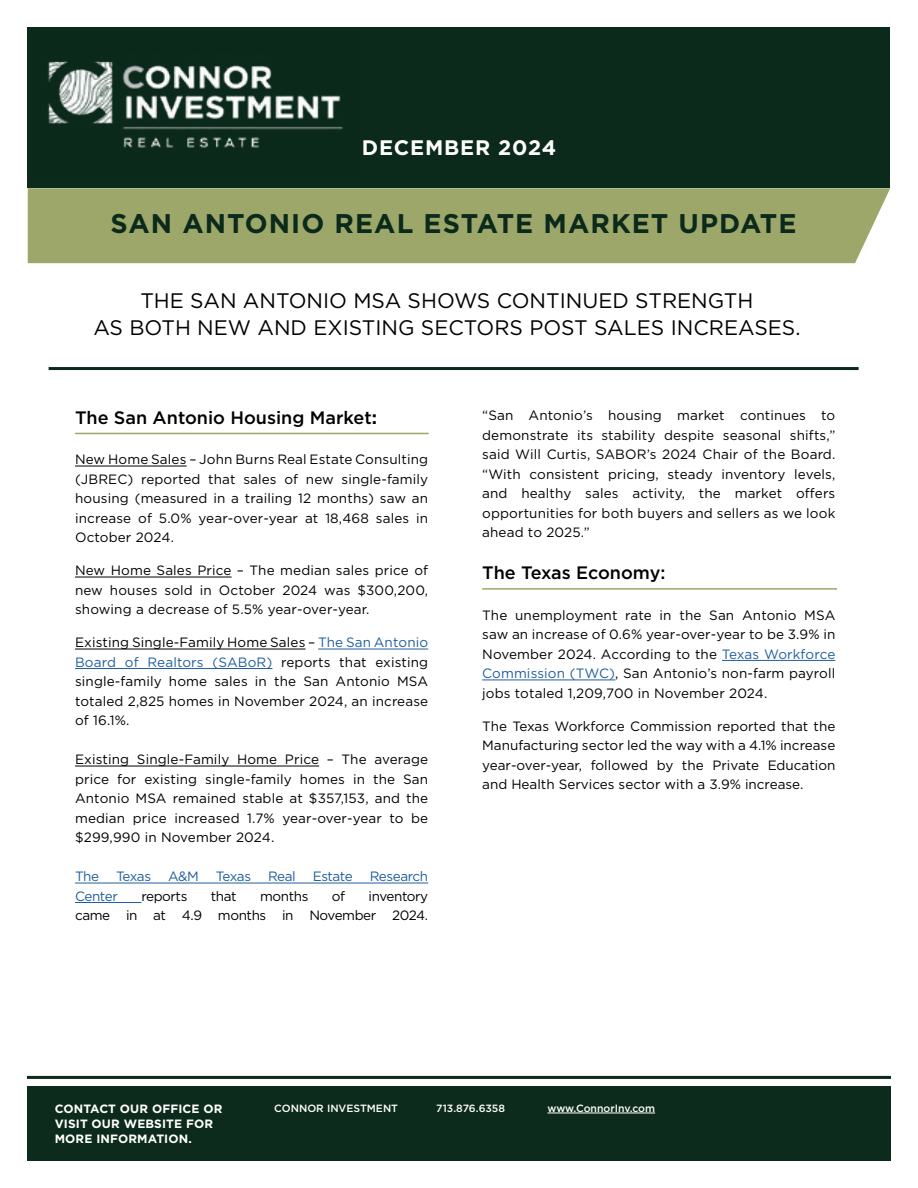
<style>
.page{position:relative;width:918px;height:1188px;background:#fff}
.page>*{position:absolute;margin:0;border:0;box-sizing:border-box;transform-origin:0 0}
.t1{font:700 27px "Gotham";letter-spacing:.04em;color:#0b2a1c}
.t2{font:21px/27px "Gotham";color:#000;text-align:center}
.t3{font:700 21px "Gotham";letter-spacing:.04em;color:#fff}
.t4{font:500 18px "Gotham";color:#000}
.t5{font:13.5px/19.5px "Gotham";letter-spacing:.01em;color:#000;text-align:justify}
.t6{font:13.5px/19.5px "Gotham";letter-spacing:-.03em;color:#000;text-align:right}
.t7{font:13.5px "Gotham";letter-spacing:-.03em;color:#215e9e}
.t8{font:700 12px/15px "Gotham";letter-spacing:.01em;color:#fff}
.t9{font:500 10.5px "Gotham";color:#fff}
.s1{font-weight:700}
.s2{color:#215e9e}
</style>
<div class="page">
<div style="left:28px;top:188px;width:862px;height:75px;background:#9da769"></div>
<div style="left:28px;top:28px;width:862px;height:160px;background:#0b2a1c"></div>
<hr style="left:75px;top:466px;width:112px;height:1px;background:#000">
<hr style="left:75px;top:577px;width:157px;height:1px;background:#000">
<hr style="left:75px;top:649px;width:231px;height:1px;background:#000">
<hr style="left:318px;top:649px;width:110px;height:1px;background:#215e9e">
<hr style="left:75px;top:668px;width:197px;height:1px;background:#215e9e">
<hr style="left:75px;top:766px;width:244px;height:1px;background:#000">
<hr style="left:75px;top:883px;width:353px;height:1px;background:#215e9e">
<hr style="left:75px;top:902px;width:66px;height:1px;background:#215e9e">
<hr style="left:75px;top:433px;width:354px;height:1px;background:#9da769">
<hr style="left:722px;top:660px;width:113px;height:1px;background:#215e9e">
<hr style="left:482px;top:680px;width:133px;height:1px;background:#215e9e">
<hr style="left:482px;top:588px;width:355px;height:2px;background:#9da769">
<hr style="left:49px;top:367px;width:810px;height:3px;background:#0b2a1c">
<hr style="left:27px;top:1076px;width:864px;height:3px;background:#0b2a1c">
<div style="left:27px;top:1086px;width:864px;height:75px;background:#0c2b1c"></div>
<hr style="left:547px;top:1113px;width:108px;height:1px;background:#fff">
<img style="left:48px;top:61px;width:295px;height:87px">
<h2 class="t3" style="left:362px;top:133px;width:196px">DECEMBER 2024</h2>
<h1 class="t1" style="left:111px;top:205px;width:688px">SAN ANTONIO REAL ESTATE MARKET UPDATE</h1>
<h2 class="t2" style="left:93px;top:287px;width:709px">THE SAN ANTONIO MSA SHOWS CONTINUED STRENGTH<br>AS BOTH NEW AND EXISTING SECTORS POST SALES INCREASES.</h2>
<h3 class="t4" style="left:75px;top:406px;width:304px">The San Antonio Housing Market<span class="s1">:</span></h3>
<p class="t5" style="left:75px;top:449px;width:355px">New Home Sales – John Burns Real Estate Consulting (JBREC) reported that sales of new single-family housing (measured in a trailing 12 months) saw an increase of 5.0% year-over-year at 18,468 sales in October 2024.</p>
<p class="t5" style="left:75px;top:560px;width:355px">New Home Sales Price – The median sales price of new houses sold in October 2024 was $300,200, showing a decrease of 5.5% year-over-year.</p>
<p class="t5" style="left:75px;top:632px;width:355px">Existing Single-Family Home Sales – <span class="s2">The San Antonio Board of Realtors (SABoR)</span> reports that existing single-family home sales in the San Antonio MSA totaled 2,825 homes in November 2024, an increase of 16.1%.</p>
<p class="t5" style="left:75px;top:749px;width:355px">Existing Single-Family Home Price – The average price for existing single-family homes in the San Antonio MSA remained stable at $357,153, and the median price increased 1.7% year-over-year to be $299,990 in November 2024.</p>
<p class="t7" style="left:75px;top:868px;width:26px">The</p>
<p class="t7" style="left:116px;top:868px;width:37px">Texas</p>
<p class="t7" style="left:168px;top:868px;width:32px">A&amp;M</p>
<p class="t7" style="left:216px;top:868px;width:37px">Texas</p>
<p class="t7" style="left:268px;top:868px;width:29px">Real</p>
<p class="t7" style="left:313px;top:868px;width:42px">Estate</p>
<p class="t7" style="left:370px;top:868px;width:60px">Research</p>
<p class="t7" style="left:75px;top:887px;width:44px">Center</p>
<p class="t6" style="left:141px;top:886px;width:48px">reports</p>
<p class="t5" style="left:211px;top:886px;width:27px">that</p>
<p class="t5" style="left:260px;top:886px;width:50px">months</p>
<p class="t5" style="left:332px;top:886px;width:15px">of</p>
<p class="t6" style="left:75px;top:886px;width:355px">inventory<br>came in at 4.9 months in November 2024.</p>
<p class="t5" style="left:482px;top:405px;width:355px">“San Antonio’s housing market continues to demonstrate its stability despite seasonal shifts,” said Will Curtis, SABOR’s 2024 Chair of the Board. “With consistent pricing, steady inventory levels, and healthy sales activity, the market offers opportunities for both buyers and sellers as we look ahead to 2025.”</p>
<h3 class="t4" style="left:482px;top:561px;width:185px">The Texas Economy:</h3>
<p class="t5" style="left:482px;top:605px;width:355px">The unemployment rate in the San Antonio MSA saw an increase of 0.6% year-over-year to be 3.9% in November 2024. According to the <span class="s2">Texas Workforce Commission (TWC)</span>, San Antonio’s non-farm payroll jobs totaled 1,209,700 in November 2024.</p>
<p class="t5" style="left:482px;top:716px;width:355px">The Texas Workforce Commission reported that the Manufacturing sector led the way with a 4.1% increase year-over-year, followed by the Private Education and Health Services sector with a 3.9% increase.</p>
<p class="t8" style="left:55px;top:1101px;width:169px">CONTACT OUR OFFICE OR<br>VISIT OUR WEBSITE FOR<br>MORE INFORMATION.</p>
<p class="t9" style="left:274px;top:1101px;width:125px">CONNOR INVESTMENT</p>
<p class="t9" style="left:436px;top:1101px;width:70px">713.876.6358</p>
<p class="t9" style="left:547px;top:1101px;width:109px">www.ConnorInv.com</p>
</div>
